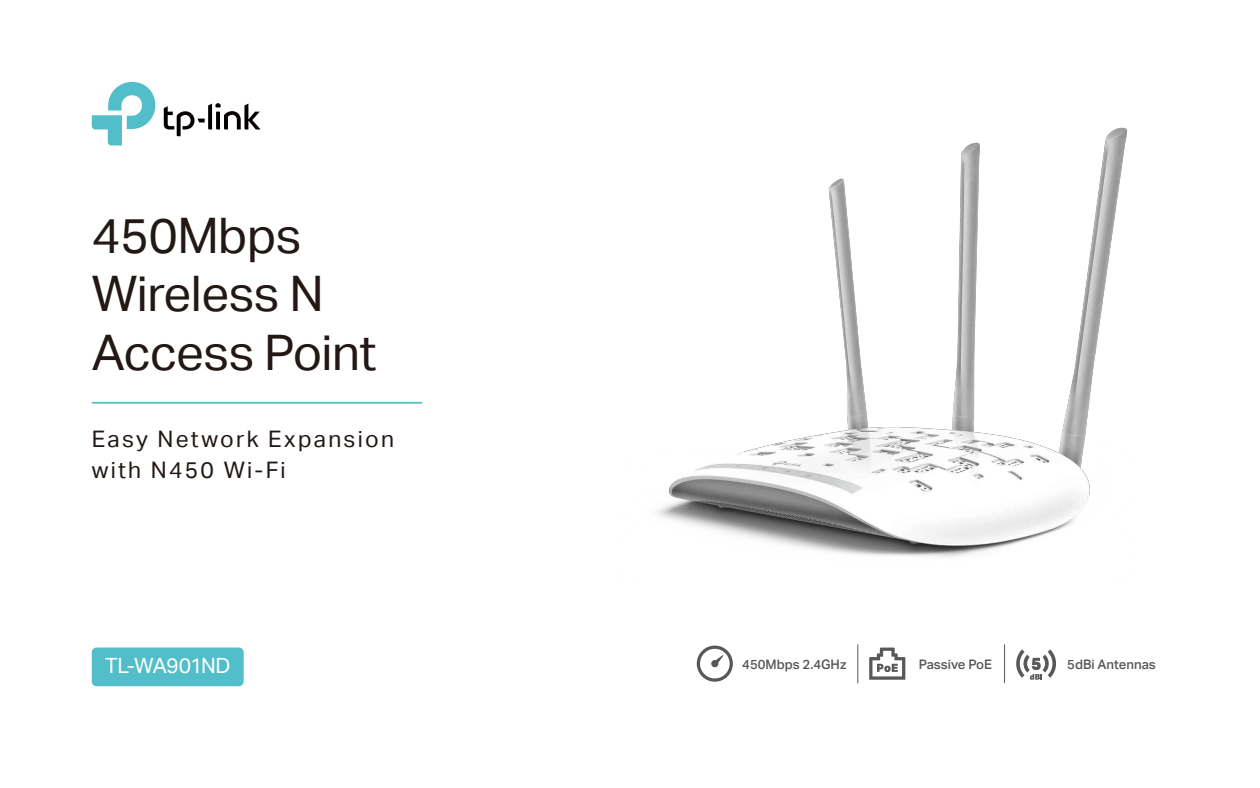
<style>
.page{position:relative;width:1260px;height:788px;background:#fff}
.page>*{position:absolute;margin:0;border:0;box-sizing:border-box;transform-origin:0 0}
.t1{font:49px/58.6px "TP Link Aktiv Regular";letter-spacing:-.01em;color:#221815}
.t2{font:22.75px/30.9px "TP Link Aktiv Regular";letter-spacing:.1em;color:#221815}
.t3{font:21px "TP Link Aktiv Regular";letter-spacing:-.02em;color:#fff}
.t4{font:13.12px "TP Link Aktiv Medium";color:#595757}
</style>
<div class="page">
<img style="left:657px;top:128px;width:470px;height:429px">
<svg style="left:92px;top:82px;width:63px;height:63px"></svg>
<svg style="left:164px;top:103px;width:97px;height:33px"></svg>
<hr style="left:92px;top:402px;width:330px;height:1px;background:#52bec9">
<div style="left:92px;top:647px;width:152px;height:39px;background:#52bec9;border-radius:5px"></div>
<hr style="left:857px;top:644px;width:1px;height:39px;background:#595757">
<svg style="left:697px;top:645px;width:36px;height:36px"></svg>
<hr style="left:1004px;top:644px;width:1px;height:39px;background:#595757">
<svg style="left:1016px;top:649px;width:40px;height:30px"></svg>
<svg style="left:869px;top:647px;width:36px;height:32px"></svg>
<h1 class="t1" style="left:92px;top:206px;width:286px">450Mbps<br>Wireless N<br>Access Point</h1>
<h2 class="t2" style="left:92px;top:424px;width:304px">Easy Network Expansion with N450 Wi-Fi</h2>
<h3 class="t3" style="left:105px;top:653px;width:127px">TL-WA901ND</h3>
<p class="t4" style="left:742px;top:657px;width:106px">450Mbps 2.4GHz</p>
<p class="t4" style="left:919px;top:656px;width:75px">Passive PoE</p>
<p class="t4" style="left:1067px;top:657px;width:90px">5dBi Antennas</p>
</div>
